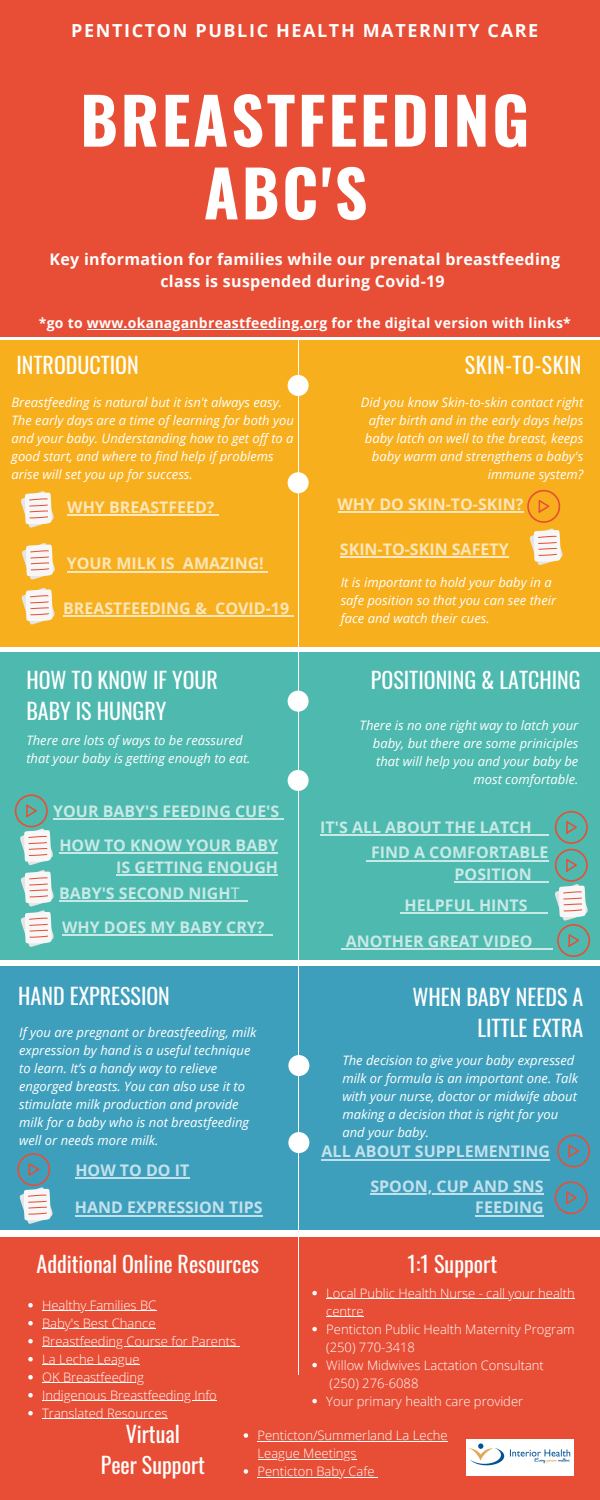
<style>
.page{position:relative;width:600px;height:1500px;background:#fff}
.page>*{position:absolute;margin:0;border:0;box-sizing:border-box;transform-origin:0 0}
.t1{font:700 64px/72.8px "Oswald";letter-spacing:.045em;color:#fff;text-align:center}
.t2{font:22px/30.8px "Oswald";color:#fff}
.t3{font:22px "Oswald";letter-spacing:.02em;color:#fff}
.t4{font:700 18px "Open Sans";letter-spacing:.09em;color:#fff}
.t5{font:700 16px/34px "Open Sans";color:#fff}
.t6{font:700 16px/21.8px "Open Sans";letter-spacing:.02em;color:#fff;text-align:center}
.t7{font:700 14px "Open Sans";letter-spacing:.02em;color:#fff}
.t8{font:italic 13px/18px "Open Sans";color:#fff}
.t9{font:300 13px/18px "Open Sans";color:#fff}
.s1{font-weight:400}
</style>
<div class="page">
<div style="left:0;top:0;width:600px;height:337px;background:#e84e36"></div>
<div style="left:0;top:340px;width:600px;height:307px;background:#f7af1e"></div>
<div style="left:0;top:653px;width:600px;height:307px;background:#4db9af"></div>
<div style="left:0;top:966px;width:600px;height:264px;background:#3e9fbd"></div>
<div style="left:0;top:1238px;width:600px;height:262px;background:#e84e36"></div>
<hr style="left:298px;top:340px;width:1px;height:1034px;background:#fff">
<div style="left:288px;top:375px;width:21px;height:21px;background:#fff;border-radius:50%"></div>
<div style="left:288px;top:472px;width:21px;height:21px;background:#fff;border-radius:50%"></div>
<div style="left:288px;top:691px;width:21px;height:21px;background:#fff;border-radius:50%"></div>
<div style="left:288px;top:770px;width:21px;height:21px;background:#fff;border-radius:50%"></div>
<div style="left:288px;top:1055px;width:21px;height:21px;background:#fff;border-radius:50%"></div>
<div style="left:288px;top:1132px;width:21px;height:21px;background:#fff;border-radius:50%"></div>
<hr style="left:75px;top:1177px;width:114px;height:2px;background:#fff">
<hr style="left:322px;top:1159px;width:228px;height:1px;background:#fff">
<svg style="left:527px;top:490px;width:33px;height:33px"></svg>
<svg style="left:555px;top:1181px;width:33px;height:33px"></svg>
<svg style="left:557px;top:1135px;width:33px;height:33px"></svg>
<hr style="left:67px;top:514px;width:42px;height:2px;background:#fff">
<hr style="left:109px;top:514px;width:98px;height:2px;background:#fff">
<svg style="left:207px;top:514px;width:12px;height:2px"></svg>
<hr style="left:53px;top:819px;width:226px;height:1px;background:#fff">
<hr style="left:59px;top:853px;width:219px;height:1px;background:#fff">
<hr style="left:116px;top:874px;width:162px;height:2px;background:#fff">
<hr style="left:59px;top:900px;width:172px;height:2px;background:#fff">
<svg style="left:231px;top:900px;width:17px;height:2px"></svg>
<svg style="left:22px;top:543px;width:33px;height:37px"></svg>
<hr style="left:62px;top:934px;width:203px;height:2px;background:#fff">
<svg style="left:265px;top:934px;width:8px;height:2px"></svg>
<svg style="left:21px;top:491px;width:33px;height:37px"></svg>
<svg style="left:530px;top:529px;width:32px;height:36px"></svg>
<svg style="left:15px;top:794px;width:39px;height:153px"></svg>
<svg style="left:17px;top:1153px;width:35px;height:71px"></svg>
<hr style="left:87px;top:329px;width:241px;height:1px;background:#fff">
<hr style="left:340px;top:556px;width:169px;height:2px;background:#fff">
<hr style="left:67px;top:571px;width:108px;height:1px;background:#fff">
<hr style="left:183px;top:571px;width:81px;height:1px;background:#fff">
<hr style="left:63px;top:616px;width:144px;height:1px;background:#fff">
<hr style="left:215px;top:616px;width:74px;height:1px;background:#fff">
<svg style="left:22px;top:588px;width:32px;height:36px"></svg>
<img style="left:466px;top:1440px;width:108px;height:36px">
<hr style="left:320px;top:834px;width:212px;height:2px;background:#fff">
<hr style="left:371px;top:860px;width:177px;height:1px;background:#fff">
<hr style="left:455px;top:882px;width:77px;height:1px;background:#fff">
<hr style="left:370px;top:1193px;width:174px;height:2px;background:#fff">
<hr style="left:475px;top:1215px;width:69px;height:1px;background:#fff">
<hr style="left:346px;top:948px;width:187px;height:2px;background:#fff">
<svg style="left:532px;top:811px;width:58px;height:146px"></svg>
<hr style="left:75px;top:1215px;width:188px;height:1px;background:#fff">
<hr style="left:405px;top:912px;width:123px;height:2px;background:#fff">
<hr style="left:528px;top:912px;width:20px;height:2px;background:#fff">
<svg style="left:28px;top:1303px;width:5px;height:4px"></svg>
<hr style="left:42px;top:1310px;width:114px;height:1px;background:#fff">
<svg style="left:28px;top:1321px;width:5px;height:4px"></svg>
<hr style="left:42px;top:1328px;width:113px;height:1px;background:#fff">
<svg style="left:28px;top:1339px;width:5px;height:4px"></svg>
<hr style="left:42px;top:1346px;width:194px;height:1px;background:#fff">
<svg style="left:28px;top:1357px;width:5px;height:4px"></svg>
<hr style="left:42px;top:1364px;width:98px;height:1px;background:#fff">
<svg style="left:28px;top:1375px;width:5px;height:4px"></svg>
<hr style="left:42px;top:1382px;width:102px;height:1px;background:#fff">
<svg style="left:28px;top:1393px;width:5px;height:4px"></svg>
<hr style="left:42px;top:1400px;width:175px;height:1px;background:#fff">
<svg style="left:28px;top:1411px;width:5px;height:4px"></svg>
<hr style="left:42px;top:1418px;width:126px;height:1px;background:#fff">
<svg style="left:312px;top:1291px;width:5px;height:4px"></svg>
<hr style="left:326px;top:1298px;width:249px;height:1px;background:#fff">
<hr style="left:326px;top:1316px;width:38px;height:1px;background:#fff">
<svg style="left:312px;top:1327px;width:5px;height:4px"></svg>
<svg style="left:312px;top:1363px;width:5px;height:4px"></svg>
<svg style="left:312px;top:1399px;width:5px;height:4px"></svg>
<svg style="left:244px;top:1433px;width:4px;height:5px"></svg>
<hr style="left:258px;top:1441px;width:190px;height:1px;background:#fff">
<hr style="left:258px;top:1459px;width:98px;height:1px;background:#fff">
<svg style="left:244px;top:1469px;width:4px;height:5px"></svg>
<hr style="left:258px;top:1477px;width:120px;height:1px;background:#fff">
<hr style="left:338px;top:511px;width:185px;height:2px;background:#fff">
<h3 class="t4" style="left:71px;top:18px;width:469px">PENTICTON PUBLIC HEALTH MATERNITY CARE</h3>
<h1 class="t1" style="left:80px;top:81px;width:451px">BREASTFEEDING<br>ABC'S</h1>
<p class="t6" style="left:50px;top:248px;width:512px">Key information for families while our prenatal breastfeeding class is suspended during Covid-19</p>
<p class="t7" style="left:39px;top:313px;width:534px">*go to www.okanaganbreastfeeding.org for the digital version with links*</p>
<h2 class="t2" style="left:16px;top:349px;width:124px">INTRODUCTION</h2>
<p class="t8" style="left:12px;top:393px;width:284px">Breastfeeding is natural but it isn't always easy.<br>The early days are a time of learning for both you and your baby. Understanding how to get off to a good start, and where to find help if problems arise will set you up for success.</p>
<p class="t5" style="left:67px;top:489px;width:149px">WHY BREASTFEED?</p>
<p class="t5" style="left:67px;top:546px;width:199px">YOUR MILK IS AMAZING!</p>
<p class="t5" style="left:63px;top:591px;width:228px">BREASTFEEDING &amp; COVID-19</p>
<h2 class="t3" style="left:465px;top:348px;width:118px">SKIN-TO-SKIN</h2>
<p class="t8" style="left:361px;top:393px;width:224px;text-align:right">Did you know Skin-to-skin contact right after birth and in the early days helps baby latch on well to the breast, keeps baby warm and strengthens a baby's immune system?</p>
<p class="t5" style="left:338px;top:487px;width:187px">WHY DO SKIN-TO-SKIN?</p>
<p class="t5" style="left:340px;top:531px;width:170px">SKIN-TO-SKIN SAFETY</p>
<p class="t8" style="left:341px;top:573px;width:217px">It is important to hold your baby in a safe position so that you can see their face and watch their cues.</p>
<h2 class="t2" style="left:26px;top:664px;width:193px">HOW TO KNOW IF YOUR<br>BABY IS HUNGRY</h2>
<h2 class="t2" style="left:371px;top:664px;width:211px">POSITIONING &amp; LATCHING</h2>
<p class="t8" style="left:360px;top:716px;width:220px;text-align:right">There is no one right way to latch your baby, but there are some priniciples that will help you and your baby be most comfortable.</p>
<p class="t8" style="left:26px;top:731px;width:226px">There are lots of ways to be reassured that your baby is getting enough to eat.</p>
<p class="t5" style="left:53px;top:794px;width:228px;text-align:center">YOUR BABY'S FEEDING CUE'S<br>HOW TO KNOW YOUR BABY</p>
<p class="t5" style="left:59px;top:854px;width:220px;line-height:26px;text-indent:57px">IS GETTING ENOUGH<br>BABY'S SECOND NIGH<span class="s1">T</span></p>
<p class="t5" style="left:62px;top:909px;width:204px">WHY DOES MY BABY CRY?</p>
<p class="t5" style="left:371px;top:813px;width:179px;line-height:25.9px;text-indent:-51px">IT'S ALL ABOUT THE LATCH<br>FIND A COMFORTABLE</p>
<p class="t5" style="left:455px;top:857px;width:79px">POSITION</p>
<p class="t5" style="left:405px;top:888px;width:124px">HELPFUL HINTS</p>
<p class="t5" style="left:346px;top:924px;width:188px">ANOTHER GREAT VIDEO</p>
<h2 class="t2" style="left:18px;top:980px;width:153px">HAND EXPRESSION</h2>
<h2 class="t2" style="left:412px;top:981px;width:172px;text-align:right">WHEN BABY NEEDS A<br>LITTLE EXTRA</h2>
<p class="t8" style="left:19px;top:1023px;width:239px">If you are pregnant or breastfeeding, milk expression by hand is a useful technique to learn. It’s a handy way to relieve engorged breasts. You can also use it to stimulate milk production and provide milk for a baby who is not breastfeeding well or needs more milk.</p>
<p class="t8" style="left:342px;top:1051px;width:237px">The decision to give your baby expressed milk or formula is an important one. Talk with your nurse, doctor or midwife about making a decision that is right for you and your baby.</p>
<p class="t5" style="left:322px;top:1134px;width:230px">ALL ABOUT SUPPLEMENTING</p>
<p class="t5" style="left:75px;top:1153px;width:116px">HOW TO DO IT</p>
<p class="t5" style="left:75px;top:1190px;width:189px">HAND EXPRESSION TIPS</p>
<h2 class="t2" style="left:37px;top:1248px;width:224px">Additional Online Resources</h2>
<p class="t9" style="left:42px;top:1296px;width:195px">Healthy Families BC<br>Baby's Best Chance<br>Breastfeeding Course for Parents<br>La Leche League<br>OK Breastfeeding<br>Indigenous Breastfeeding Info<br>Translated Resources</p>
<p class="t5" style="left:370px;top:1175px;width:175px;line-height:21.8px;text-align:right">SPOON, CUP AND SNS<br>FEEDING</p>
<h2 class="t2" style="left:407px;top:1248px;width:91px">1:1 Support</h2>
<p class="t9" style="left:326px;top:1284px;width:250px">Local Public Health Nurse - call your health centre<br>Penticton Public Health Maternity Program</p>
<p class="t9" style="left:326px;top:1356px;width:219px">Willow Midwives Lactation Consultant</p>
<p class="t9" style="left:326px;top:1392px;width:198px">Your primary health care provider</p>
<p class="t9" style="left:326px;top:1338px;width:90px">(250) 770-3418</p>
<p class="t9" style="left:330px;top:1374px;width:90px">(250) 276-6088</p>
<h2 class="t2" style="left:101px;top:1418px;width:106px;text-align:center">Virtual<br>Peer Support</h2>
<p class="t9" style="left:258px;top:1426px;width:192px">Penticton/Summerland La Leche<br>League Meetings<br>Penticton Baby Cafe</p>
</div>
